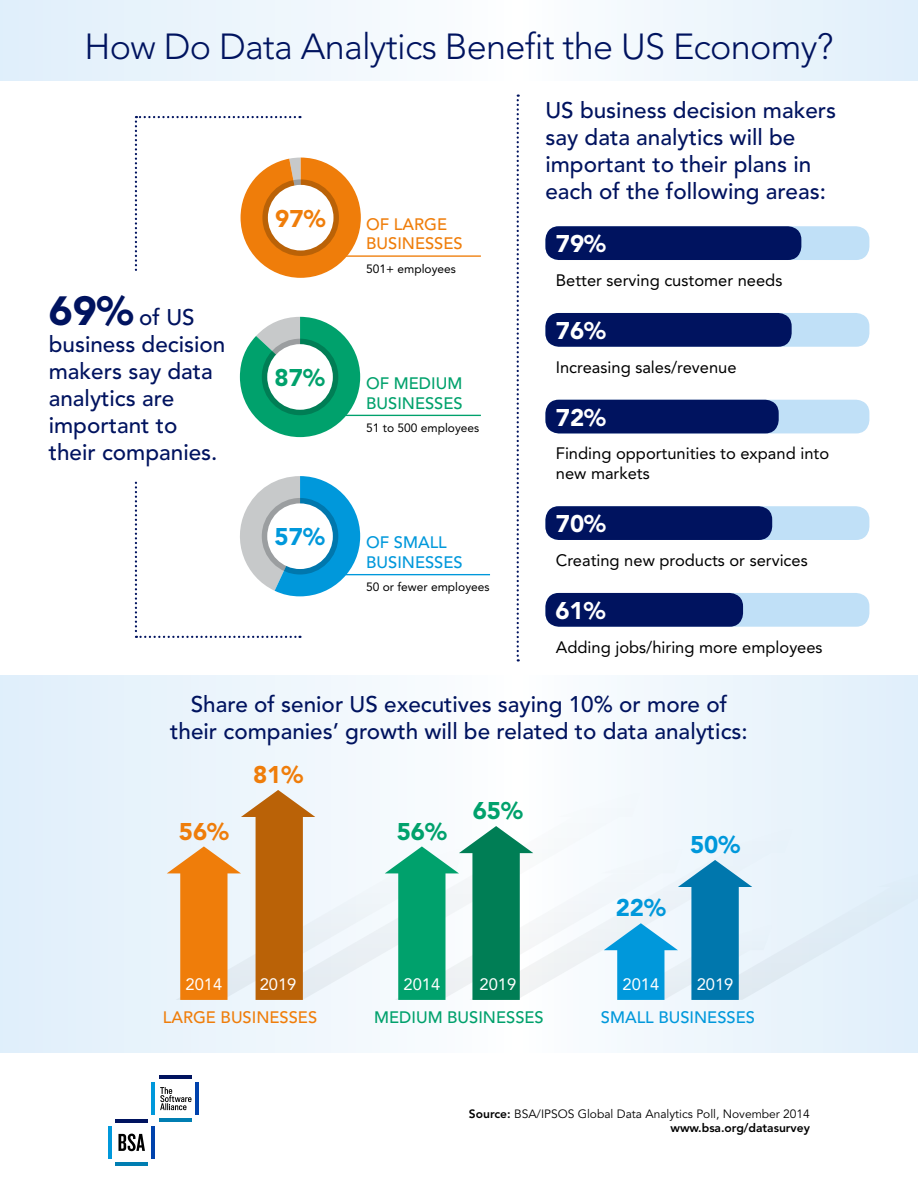
<style>
.page{position:relative;width:918px;height:1188px;background:#fff}
.page>*{position:absolute;margin:0;border:0;box-sizing:border-box;transform-origin:0 0}
.t1{font:300 36px "Avenir LT Std";letter-spacing:-.02em;color:#00135f}
.t2{font:900 24px "Avenir LT Std";color:#fff}
.t3{font:900 24px "Avenir LT Std";color:#ef7d0a}
.t4{font:900 24px "Avenir LT Std";color:#00a16c}
.t5{font:900 24px "Avenir LT Std";color:#0098db}
.t6{font:500 22.5px/27px "Avenir LT Std";color:#00135f}
.t7{font:16.5px/19.8px "Avenir LT Std";color:#000}
.t8{font:500 16.5px/19.8px "Avenir LT Std";color:#00a16c}
.t9{font:500 16.5px/19.8px "Avenir LT Std";color:#ef7d0a}
.t10{font:500 16.5px/19.8px "Avenir LT Std";color:#0098db}
.t11{font:16.5px "Avenir LT Std";color:#fff}
.t12{font:12px/14.4px "Avenir LT Std";color:#000;text-align:right}
.t13{font:12px "Avenir LT Std";color:#000}
.s1{font-weight:900;font-size:40.5px}
.s2{font-weight:800}
</style>
<div class="page">
<div style="left:545px;top:400px;width:324px;height:33px;background:#c0e0f7;border-radius:14px"></div>
<div style="left:545px;top:400px;width:234px;height:33px;background:#00135f;border-radius:14px"></div>
<div style="left:518px;top:675px;width:400px;height:378px;background:linear-gradient(to right,#fdfeff,#dfeefa)"></div>
<div style="left:0;top:675px;width:518px;height:378px;background:linear-gradient(to right,#dfeefa,#fcfeff)"></div>
<div style="left:518px;top:0;width:400px;height:81px;background:linear-gradient(to right,#fdfeff,#dfeefa)"></div>
<div style="left:0;top:0;width:518px;height:81px;background:linear-gradient(to right,#dfeefa,#fcfeff)"></div>
<svg style="left:167px;top:790px;width:751px;height:210px"></svg>
<svg style="left:517px;top:94px;width:2px;height:568px"></svg>
<hr style="left:319px;top:574px;width:171px;height:1px;background:#0098db">
<hr style="left:319px;top:415px;width:162px;height:1px;background:#00a16c">
<hr style="left:319px;top:255px;width:162px;height:2px;background:#ef7d0a">
<svg style="left:135px;top:116px;width:226px;height:522px"></svg>
<svg style="left:262px;top:179px;width:77px;height:77px"></svg>
<div style="left:268px;top:185px;width:65px;height:65px;background:#fff;border-radius:50%"></div>
<div style="left:545px;top:226px;width:324px;height:34px;background:#c0e0f7;border-radius:14px"></div>
<div style="left:545px;top:226px;width:256px;height:34px;background:#00135f;border-radius:14px"></div>
<div style="left:545px;top:313px;width:324px;height:34px;background:#c0e0f7;border-radius:14px"></div>
<div style="left:545px;top:313px;width:247px;height:34px;background:#00135f;border-radius:14px"></div>
<div style="left:545px;top:506px;width:324px;height:34px;background:#c0e0f7;border-radius:14px"></div>
<div style="left:545px;top:506px;width:227px;height:34px;background:#00135f;border-radius:14px"></div>
<div style="left:545px;top:593px;width:324px;height:34px;background:#c0e0f7;border-radius:14px"></div>
<div style="left:545px;top:593px;width:198px;height:34px;background:#00135f;border-radius:13px"></div>
<div style="left:49px;top:274px;width:177px;height:206px;background:#fff"></div>
<hr style="left:152px;top:1126px;width:3px;height:33px;background:#0042ac">
<hr style="left:115px;top:1163px;width:33px;height:3px;background:#007eb2">
<hr style="left:115px;top:1119px;width:33px;height:3px;background:#00135f">
<hr style="left:108px;top:1126px;width:3px;height:33px;background:#0098db">
<hr style="left:152px;top:1082px;width:3px;height:33px;background:#0098db">
<hr style="left:159px;top:1075px;width:33px;height:3px;background:#00135f">
<hr style="left:196px;top:1082px;width:3px;height:33px;background:#0042ac">
<svg style="left:118px;top:1087px;width:74px;height:64px"></svg>
<h1 class="t1" style="left:85px;top:25px;width:750px">How Do Data Analytics Benefit the US Economy?</h1>
<p class="t6" style="left:49px;top:304px;width:178px"><span class="s1">69%</span> of US business decision makers say data analytics are important to their companies.</p>
<p class="t3" style="left:275px;top:204px;width:52px">97%</p>
<p class="t4" style="left:275px;top:363px;width:52px">87%</p>
<p class="t5" style="left:275px;top:522px;width:52px">57%</p>
<p class="t9" style="left:366px;top:214px;width:98px">OF LARGE<br>BUSINESSES</p>
<p class="t13" style="left:366px;top:261px;width:91px">501+ employees</p>
<p class="t8" style="left:366px;top:374px;width:98px">OF MEDIUM<br>BUSINESSES</p>
<p class="t13" style="left:366px;top:421px;width:115px">51 to 500 employees</p>
<p class="t10" style="left:366px;top:533px;width:98px">OF SMALL<br>BUSINESSES</p>
<p class="t13" style="left:366px;top:580px;width:125px">50 or fewer employees</p>
<p class="t6" style="left:545px;top:98px;width:292px">US business decision makers say data analytics will be important to their plans in each of the following areas:</p>
<p class="t2" style="left:556px;top:229px;width:52px">79%</p>
<p class="t7" style="left:556px;top:270px;width:228px">Better serving customer needs</p>
<p class="t2" style="left:556px;top:316px;width:52px">76%</p>
<p class="t7" style="left:556px;top:357px;width:182px">Increasing sales/revenue</p>
<p class="t2" style="left:556px;top:403px;width:52px">72%</p>
<p class="t7" style="left:556px;top:444px;width:275px">Finding opportunities to expand into new markets</p>
<p class="t2" style="left:556px;top:509px;width:52px">70%</p>
<p class="t7" style="left:556px;top:550px;width:253px">Creating new products or services</p>
<p class="t2" style="left:555px;top:596px;width:52px">61%</p>
<p class="t7" style="left:556px;top:637px;width:268px">Adding jobs/hiring more employees</p>
<p class="t6" style="left:170px;top:692px;width:579px;text-align:center">Share of senior US executives saying 10% or more of their companies’ growth will be related to data analytics:</p>
<p class="t3" style="left:179px;top:817px;width:52px">56%</p>
<p class="t3" style="left:253px;top:760px;width:52px">81%</p>
<p class="t4" style="left:397px;top:817px;width:52px">56%</p>
<p class="t4" style="left:473px;top:796px;width:52px">65%</p>
<p class="t5" style="left:616px;top:894px;width:52px">22%</p>
<p class="t11" style="left:186px;top:974px;width:38px">2014</p>
<p class="t11" style="left:404px;top:974px;width:38px">2014</p>
<p class="t11" style="left:623px;top:974px;width:38px">2014</p>
<p class="t11" style="left:260px;top:974px;width:38px">2019</p>
<p class="t11" style="left:480px;top:974px;width:38px">2019</p>
<p class="t5" style="left:690px;top:830px;width:52px">50%</p>
<p class="t11" style="left:697px;top:974px;width:38px">2019</p>
<p class="t9" style="left:163px;top:1008px;width:156px">LARGE BUSINESSES</p>
<p class="t8" style="left:374px;top:1008px;width:171px">MEDIUM BUSINESSES</p>
<p class="t10" style="left:601px;top:1008px;width:156px">SMALL BUSINESSES</p>
<p class="t12" style="left:469px;top:1107px;width:343px"><span class="s2">Source:</span> BSA/IPSOS Global Data Analytics Poll, November 2014 <span class="s2">www.bsa.org/datasurvey</span></p>
</div>
